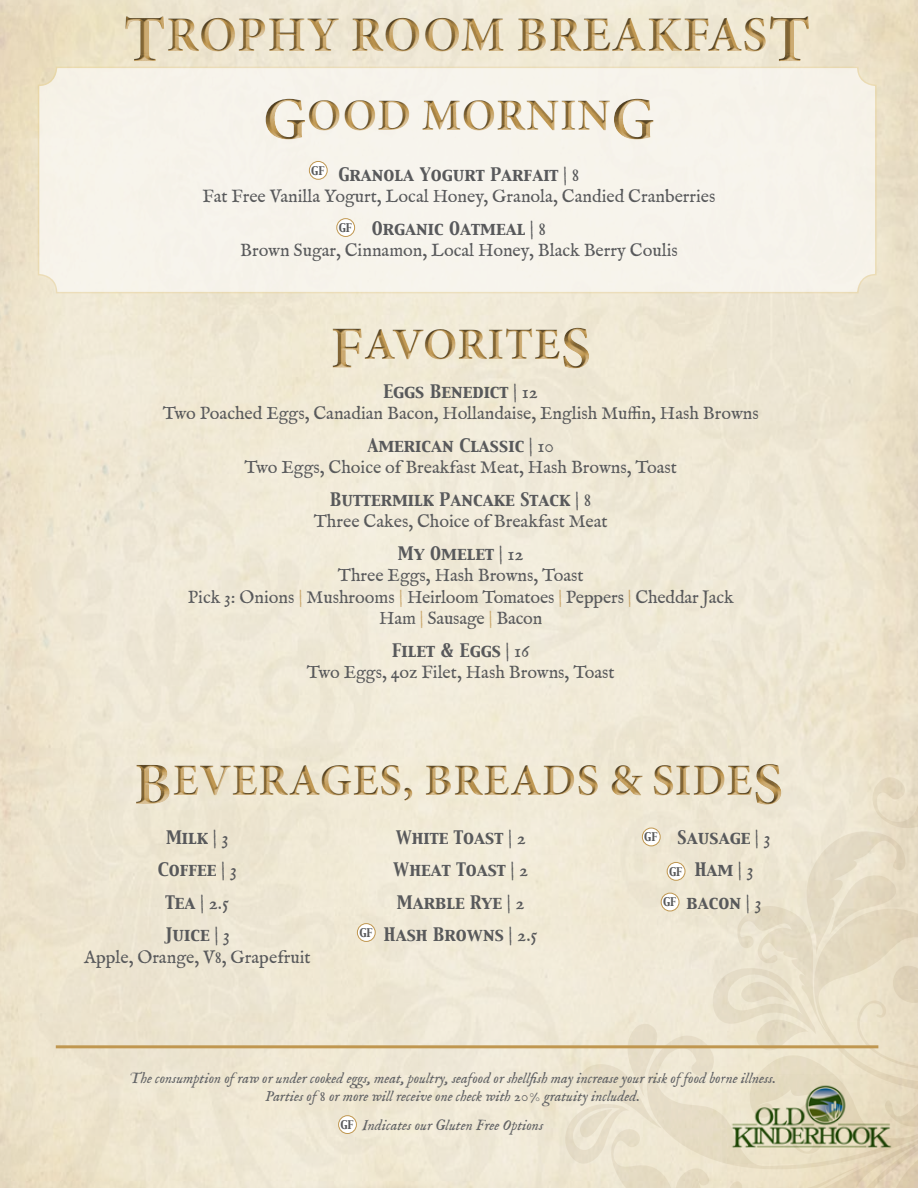
<style>
.page{position:relative;width:918px;height:1188px;background:#fff}
.page>*{position:absolute;margin:0;border:0;box-sizing:border-box;transform-origin:0 0}
.t1{font:700 49.8px "Minion Pro";letter-spacing:.005em;color:#c09750}
.t2{font:700 45px "Minion Pro";letter-spacing:.01em;color:#c09750}
.t3{font:19.5px "IM FELL English PRO Roman";color:#58595b}
.t4{font:18px/21.6px "IM FELL English PRO Roman";color:#58595b;text-align:center}
.t5{font:16.5px/32.4px "Capitals";color:#58595b;text-align:center}
.t6{font:15px/18px "IM FELL English PRO Italic";color:#636466;text-align:center}
.t7{font:10.65px "Capitals";color:#58595b}
.s1{font-size:66.45px}
.s2{font-size:60px}
.s3{font-family:"IM FELL English PRO Roman";font-size:19.5px}
.s4{color:#caa86e}
.s5{font-family:"Capitals";font-size:16.5px}
</style>
<div class="page">
<img style="left:0;top:0;width:918px;height:1188px">
<svg style="left:561px;top:675px;width:357px;height:513px;background:#ebe3cd"></svg>
<div style="left:39px;top:67px;width:837px;height:226px;background:#f7f4eb;border-radius:18px"></div>
<div style="left:38px;top:67px;width:839px;height:226px;border:2px solid #c09750;border-radius:18px"></div>
<div style="left:260px;top:93px;width:400px;height:46px;background:#000;opacity:.75"></div>
<div style="left:326px;top:326px;width:269px;height:49px;background:#efe8d3"></div>
<div style="left:326px;top:322px;width:269px;height:49px;background:#000;opacity:.75"></div>
<div style="left:130px;top:763px;width:658px;height:48px;background:#f0e9d4"></div>
<div style="left:130px;top:758px;width:658px;height:49px;background:#000;opacity:.75"></div>
<div style="left:337px;top:219px;width:18px;height:17px;background:#fff;border-radius:50%"></div>
<div style="left:336px;top:218px;width:19px;height:19px;border:1px solid #c09750;border-radius:50%"></div>
<div style="left:309px;top:161px;width:18px;height:18px;background:#fff;border-radius:50%"></div>
<div style="left:309px;top:161px;width:19px;height:19px;border:1px solid #c09750;border-radius:50%"></div>
<div style="left:642px;top:828px;width:18px;height:18px;background:#fff;border-radius:50%"></div>
<div style="left:642px;top:828px;width:19px;height:18px;border:1px solid #c09750;border-radius:50%"></div>
<div style="left:667px;top:862px;width:18px;height:18px;background:#fff;border-radius:50%"></div>
<div style="left:667px;top:862px;width:18px;height:19px;border:1px solid #c09750;border-radius:50%"></div>
<div style="left:357px;top:924px;width:18px;height:17px;background:#fff;border-radius:50%"></div>
<div style="left:357px;top:923px;width:19px;height:19px;border:1px solid #c09750;border-radius:50%"></div>
<div style="left:339px;top:1116px;width:17px;height:18px;background:#fff;border-radius:50%"></div>
<div style="left:338px;top:1115px;width:19px;height:19px;border:1px solid #c09750;border-radius:50%"></div>
<img style="left:722px;top:1074px;width:180px;height:90px">
<hr style="left:56px;top:1045px;width:822px;height:3px;background:#c09750">
<div style="left:661px;top:893px;width:18px;height:18px;background:#fff;border-radius:50%"></div>
<div style="left:661px;top:893px;width:18px;height:18px;border:1px solid #c09750;border-radius:50%"></div>
<div style="left:119px;top:14px;width:696px;height:53px;background:#f0e8d4"></div>
<div style="left:119px;top:10px;width:696px;height:55px;background:#000;opacity:.75"></div>
<h1 class="t1" style="left:123px;top:0;width:689px"><span class="s1">T</span>ROPHY ROOM BREAKFAS<span class="s1">T</span></h1>
<h2 class="t2" style="left:263px;top:84px;width:393px"><span class="s2">G</span>OOD MORNIN<span class="s2">G</span></h2>
<p class="t5" style="left:339px;top:159px;width:242px">Granola Yogurt Parfait <span class="s3">| 8</span></p>
<p class="t4" style="left:203px;top:186px;width:514px">Fat Free Vanilla Yogurt, Local Honey, Granola, Candied Cranberries</p>
<p class="t5" style="left:372px;top:213px;width:176px">Organic Oatmeal <span class="s3">| 8</span></p>
<p class="t4" style="left:240px;top:240px;width:439px">Brown Sugar, Cinnamon, Local Honey, Black Berry Coulis</p>
<p class="t7" style="left:311px;top:163px;width:15px">GF</p>
<p class="t7" style="left:339px;top:220px;width:15px">GF</p>
<h2 class="t2" style="left:330px;top:313px;width:262px"><span class="s2">F</span>AVORITE<span class="s2">S</span></h2>
<p class="t5" style="left:383px;top:376px;width:156px">Eggs Benedict <span class="s3">| 12</span></p>
<p class="t4" style="left:163px;top:403px;width:597px">Two Poached Eggs, Canadian Bacon, Hollandaise, English Muffin, Hash Browns</p>
<p class="t5" style="left:367px;top:430px;width:188px">American Classic <span class="s3">| 10</span></p>
<p class="t4" style="left:245px;top:457px;width:434px">Two Eggs, Choice of Breakfast Meat, Hash Browns, Toast</p>
<p class="t5" style="left:330px;top:484px;width:263px">Buttermilk Pancake Stack <span class="s3">| 8</span></p>
<p class="t4" style="left:314px;top:511px;width:295px">Three Cakes, Choice of Breakfast Meat</p>
<p class="t5" style="left:398px;top:538px;width:127px">My Omelet <span class="s3">| 12</span></p>
<p class="t4" style="left:188px;top:565px;width:547px">Three Eggs, Hash Browns, Toast<br>Pick 3: Onions <span class="s4">|</span> Mushrooms <span class="s4">|</span> Heirloom Tomatoes <span class="s4">|</span> Peppers <span class="s4">|</span> Cheddar Jack<br>Ham <span class="s4">|</span> Sausage <span class="s4">|</span> Bacon</p>
<p class="t5" style="left:392px;top:635px;width:139px">Filet &amp; Eggs <span class="s3">| 16</span></p>
<p class="t4" style="left:307px;top:662px;width:310px">Two Eggs, 4oz Filet, Hash Browns, Toast</p>
<h2 class="t2" style="left:134px;top:749px;width:651px"><span class="s2">B</span>EVERAGES, BREADS &amp; SIDE<span class="s2">S</span></h2>
<p class="t5" style="left:158px;top:822px;width:81px">Milk <span class="s3">| 3<br></span>Coffee <span class="s3">| 3</span></p>
<p class="t3" style="left:166px;top:891px;width:65px"><span class="s5">Tea</span> | 2.5</p>
<p class="t5" style="left:165px;top:919px;width:67px">Juice <span class="s3">| 3</span></p>
<p class="t4" style="left:84px;top:947px;width:228px">Apple, Orange, V8, Grapefruit</p>
<p class="t7" style="left:359px;top:925px;width:15px">GF</p>
<p class="t5" style="left:384px;top:822px;width:155px">White Toast <span class="s3">| 2<br></span>Wheat Toast <span class="s3">| 2<br></span>Marble Rye <span class="s3">| 2<br></span>Hash Browns <span class="s3">| 2.5</span></p>
<p class="t5" style="left:678px;top:822px;width:95px">Sausage <span class="s3">| 3<br></span>Ham <span class="s3">| 3 </span>bacon <span class="s3">| 3</span></p>
<p class="t7" style="left:644px;top:830px;width:15px">GF</p>
<p class="t7" style="left:669px;top:864px;width:15px">GF</p>
<p class="t7" style="left:663px;top:895px;width:15px">GF</p>
<p class="t6" style="left:129px;top:1070px;width:649px">The consumption of raw or under cooked eggs, meat, poultry, seafood or shellfish may increase your risk of food borne illness.<br>Parties of 8 or more will receive one check with 20% gratuity included.</p>
<p class="t6" style="left:362px;top:1116px;width:183px">Indicates our Gluten Free Options</p>
<p class="t7" style="left:341px;top:1117px;width:15px">GF</p>
</div>
